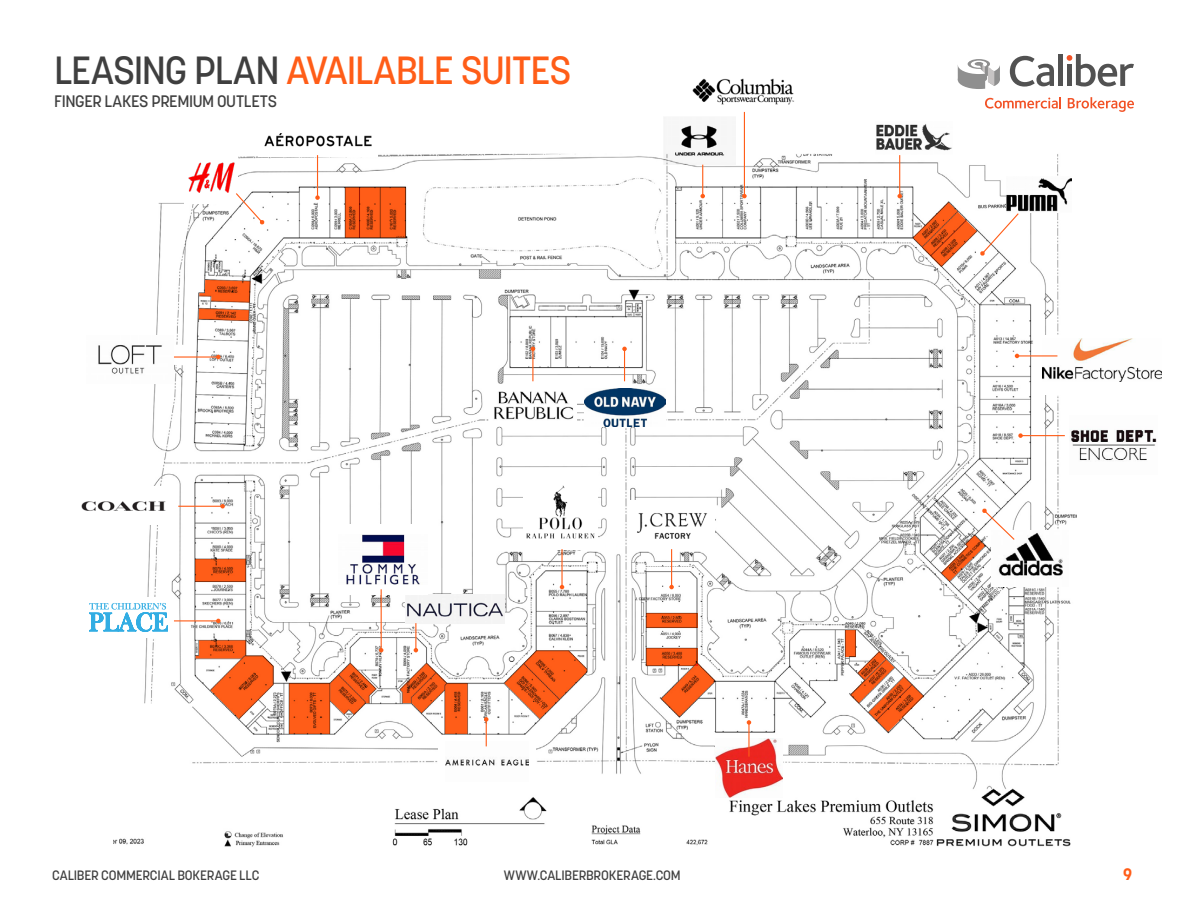
<style>
.page{position:relative;width:1188px;height:918px;background:#fff}
.page>*{position:absolute;margin:0;border:0;box-sizing:border-box;transform-origin:0 0}
.t1{font:500 39px "Korolev";letter-spacing:-.03em;color:#ff5d18}
.t2{font:500 16.5px "Korolev";letter-spacing:-.025em;color:#3f3f3f}
.t3{font:700 16.5px "Korolev";color:#ff5d18}
.t4{font:500 13.5px "Korolev";letter-spacing:-.015em;color:#3f3f3f}
.s1{color:#3f3f3f}
</style>
<div class="page">
<svg style="left:985px;top:97px;width:76px;height:12px"></svg>
<svg style="left:1068px;top:97px;width:66px;height:15px"></svg>
<svg style="left:958px;top:59px;width:42px;height:30px"></svg>
<svg style="left:1010px;top:56px;width:44px;height:31px"></svg>
<div style="left:1058px;top:54px;width:5px;height:32px;background:#525252"></div>
<svg style="left:1067px;top:54px;width:67px;height:33px"></svg>
<img style="left:113px;top:146px;width:964px;height:701px">
<svg style="left:113px;top:146px;width:101px;height:563px"></svg>
<div style="left:259px;top:123px;width:119px;height:34px;background:#fff"></div>
<img style="left:264px;top:133px;width:108px;height:14px">
<div style="left:184px;top:150px;width:54px;height:54px;background:#fff"></div>
<img style="left:188px;top:162px;width:47px;height:30px">
<svg style="left:174px;top:344px;width:19px;height:22px"></svg>
<div style="left:85px;top:597px;width:87px;height:40px;background:#fff"></div>
<svg style="left:89px;top:603px;width:79px;height:28px"></svg>
<div style="left:438px;top:742px;width:98px;height:40px;background:#fff"></div>
<img style="left:445px;top:746px;width:84px;height:20px">
<div style="left:524px;top:483px;width:74px;height:66px;background:#fff"></div>
<img style="left:526px;top:486px;width:69px;height:53px">
<div style="left:629px;top:500px;width:86px;height:47px;background:#fff"></div>
<img style="left:637px;top:513px;width:70px;height:26px">
<img style="left:716px;top:738px;width:66px;height:59px">
<img style="left:1070px;top:415px;width:87px;height:60px">
<div style="left:1042px;top:335px;width:119px;height:59px;background:#fff"></div>
<img style="left:1042px;top:339px;width:119px;height:42px">
<img style="left:1007px;top:176px;width:65px;height:37px">
<div style="left:871px;top:122px;width:82px;height:33px;background:#fff"></div>
<img style="left:876px;top:124px;width:76px;height:27px">
<img style="left:692px;top:78px;width:102px;height:27px">
<img style="left:663px;top:117px;width:72px;height:48px">
<hr style="left:317px;top:155px;width:1px;height:43px;background:#ff5d18">
<svg style="left:315px;top:195px;width:5px;height:5px"></svg>
<img style="left:98px;top:335px;width:76px;height:48px">
<hr style="left:671px;top:549px;width:1px;height:38px;background:#ff5d18">
<svg style="left:669px;top:585px;width:5px;height:4px"></svg>
<hr style="left:748px;top:722px;width:2px;height:35px;background:#ff5d18">
<svg style="left:747px;top:720px;width:4px;height:5px"></svg>
<img style="left:992px;top:530px;width:77px;height:56px">
<hr style="left:1021px;top:435px;width:44px;height:1px;background:#ff5d18">
<svg style="left:1018px;top:433px;width:5px;height:5px"></svg>
<hr style="left:1017px;top:355px;width:40px;height:2px;background:#ff5d18">
<svg style="left:1015px;top:354px;width:4px;height:4px"></svg>
<hr style="left:899px;top:155px;width:1px;height:41px;background:#ff5d18">
<svg style="left:897px;top:194px;width:5px;height:4px"></svg>
<hr style="left:744px;top:112px;width:1px;height:84px;background:#ff5d18">
<svg style="left:742px;top:194px;width:5px;height:4px"></svg>
<hr style="left:702px;top:165px;width:1px;height:31px;background:#ff5d18">
<svg style="left:700px;top:194px;width:5px;height:4px"></svg>
<img style="left:585px;top:388px;width:81px;height:38px">
<img style="left:405px;top:595px;width:99px;height:28px">
<div style="left:339px;top:525px;width:89px;height:70px;background:#fff"></div>
<img style="left:346px;top:535px;width:74px;height:50px">
<img style="left:489px;top:387px;width:88px;height:38px">
<svg style="left:235px;top:192px;width:30px;height:33px"></svg>
<hr style="left:174px;top:356px;width:44px;height:2px;background:#ff5d18">
<svg style="left:216px;top:355px;width:5px;height:4px"></svg>
<hr style="left:178px;top:506px;width:45px;height:1px;background:#ff5d18">
<svg style="left:220px;top:504px;width:5px;height:4px"></svg>
<hr style="left:174px;top:620px;width:44px;height:1px;background:#ff5d18">
<svg style="left:216px;top:619px;width:5px;height:4px"></svg>
<img style="left:81px;top:487px;width:97px;height:38px">
<hr style="left:561px;top:549px;width:2px;height:38px;background:#ff5d18">
<svg style="left:560px;top:585px;width:4px;height:4px"></svg>
<hr style="left:381px;top:589px;width:1px;height:61px;background:#ff5d18">
<svg style="left:379px;top:648px;width:4px;height:4px"></svg>
<svg style="left:414px;top:623px;width:4px;height:29px"></svg>
<hr style="left:532px;top:349px;width:1px;height:32px;background:#ff5d18">
<svg style="left:531px;top:347px;width:4px;height:4px"></svg>
<hr style="left:624px;top:349px;width:1px;height:32px;background:#ff5d18">
<svg style="left:622px;top:347px;width:5px;height:4px"></svg>
<svg style="left:484px;top:717px;width:4px;height:29px"></svg>
<div style="left:380px;top:187px;width:26px;height:51px;background:#ff5d18"></div>
<svg style="left:360px;top:187px;width:20px;height:51px"></svg>
<svg style="left:199px;top:280px;width:51px;height:41px"></svg>
<svg style="left:195px;top:559px;width:51px;height:22px"></svg>
<svg style="left:195px;top:640px;width:79px;height:79px"></svg>
<div style="left:289px;top:683px;width:41px;height:51px;background:#ff5d18"></div>
<svg style="left:330px;top:663px;width:46px;height:52px"></svg>
<svg style="left:400px;top:663px;width:68px;height:71px"></svg>
<svg style="left:504px;top:650px;width:83px;height:69px"></svg>
<svg style="left:646px;top:613px;width:51px;height:15px"></svg>
<svg style="left:646px;top:648px;width:51px;height:17px"></svg>
<svg style="left:661px;top:663px;width:55px;height:54px"></svg>
<svg style="left:913px;top:202px;width:107px;height:65px"></svg>
<svg style="left:941px;top:508px;width:75px;height:73px"></svg>
<div style="left:845px;top:630px;width:11px;height:27px;background:#ff5d18"></div>
<svg style="left:850px;top:651px;width:74px;height:81px"></svg>
<svg style="left:346px;top:187px;width:14px;height:51px"></svg>
<h1 class="t1" style="left:54px;top:45px;width:519px"><span class="s1">LEASING PLAN</span> AVAILABLE SUITES</h1>
<p class="t2" style="left:54px;top:90px;width:225px">FINGER LAKES PREMIUM OUTLETS</p>
<p class="t4" style="left:52px;top:867px;width:209px">CALIBER COMMERCIAL BOKERAGE LLC</p>
<p class="t4" style="left:504px;top:867px;width:179px">WWW.CALIBERBROKERAGE.COM</p>
<p class="t3" style="left:1123px;top:864px;width:10px">9</p>
</div>
